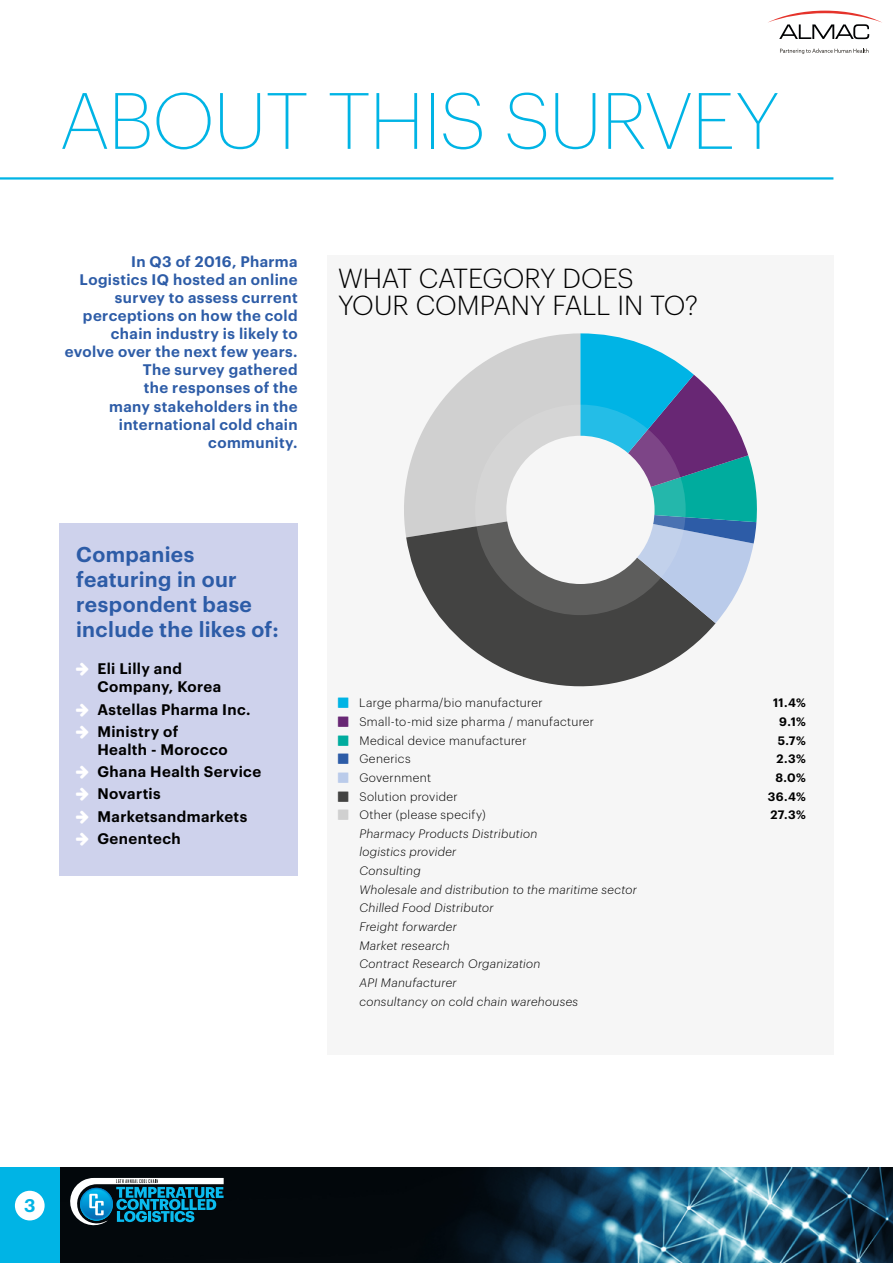
<style>
.page{position:relative;width:893px;height:1263px;background:#fff}
.page>*{position:absolute;margin:0;border:0;box-sizing:border-box;transform-origin:0 0}
.t1{font:200 78px "Graphik";letter-spacing:-.015em;color:#00b4e5}
.t2{font:300 27px/27px "Graphik";letter-spacing:-.01em;color:#000}
.t3{font:600 21px/25.2px "Graphik";letter-spacing:.02em;color:#2d5ca7}
.t4{font:600 18px "Graphik";color:#00b4e5}
.t5{font:600 15px/18px "Graphik";letter-spacing:.025em;color:#2d5ca7;text-align:right}
.t6{font:600 15px/22.2px "Graphik";letter-spacing:.025em;color:#000}
.t7{font:italic 300 12px/18.6px "Graphik";letter-spacing:.025em;color:#000}
.t8{font:300 12px "Graphik";letter-spacing:.03em;color:#000}
.t9{font:600 12px "Graphik";color:#000}
</style>
<div class="page">
<img style="left:60px;top:1167px;width:833px;height:96px">
<svg style="left:70px;top:1178px;width:154px;height:47px;background:#317086"></svg>
<div style="left:0;top:1167px;width:60px;height:96px;background:#00b4e5"></div>
<div style="left:15px;top:1191px;width:30px;height:29px;background:#fff;border-radius:50%"></div>
<div style="left:327px;top:255px;width:506px;height:799px;background:#f6f6f6"></div>
<svg style="left:445px;top:623px;width:271px;height:64px;fill:#434342"></svg>
<svg style="left:404px;top:333px;width:353px;height:290px"></svg>
<hr style="left:0;top:177px;width:833px;height:3px;background:#00b4e5">
<div style="left:60px;top:523px;width:238px;height:353px;background:#ced2ec"></div>
<svg style="left:475px;top:405px;width:211px;height:210px"></svg>
<svg style="left:768px;top:11px;width:114px;height:28px"></svg>
<svg style="left:780px;top:48px;width:88px;height:6px"></svg>
<h1 class="t1" style="left:60px;top:65px;width:721px">ABOUT THIS SURVEY</h1>
<p class="t5" style="left:65px;top:252px;width:234px">In Q3 of 2016, Pharma<br>Logistics IQ hosted an online survey to assess current perceptions on how the cold chain industry is likely to evolve over the next few years.<br>The survey gathered<br>the responses of the<br>many stakeholders in the international cold chain community.</p>
<h3 class="t3" style="left:76px;top:539px;width:204px">Companies featuring in our respondent base include the likes of:</h3>
<p class="t6" style="left:97px;top:659px;width:125px;line-height:18px">Eli Lilly and<br>Company, Korea</p>
<p class="t6" style="left:97px;top:697px;width:155px">Astellas Pharma Inc.<br>Ministry of</p>
<p class="t6" style="left:97px;top:737px;width:165px">Health - Morocco<br>Ghana Health Service<br>Novartis<br>Marketsandmarkets<br>Genentech</p>
<h2 class="t2" style="left:338px;top:262px;width:361px">WHAT CATEGORY DOES<br>YOUR COMPANY FALL IN TO?</h2>
<p class="t8" style="left:359px;top:694px;width:185px">Large pharma/bio manufacturer</p>
<p class="t9" style="left:773px;top:694px;width:34px">11.4%</p>
<p class="t8" style="left:359px;top:713px;width:236px">Small-to-mid size pharma / manufacturer</p>
<p class="t9" style="left:779px;top:712px;width:28px">9.1%</p>
<p class="t8" style="left:359px;top:731px;width:169px">Medical device manufacturer</p>
<p class="t9" style="left:778px;top:731px;width:30px">5.7%</p>
<p class="t8" style="left:359px;top:750px;width:53px">Generics</p>
<p class="t9" style="left:776px;top:750px;width:31px">2.3%</p>
<p class="t8" style="left:359px;top:769px;width:73px">Government</p>
<p class="t9" style="left:775px;top:768px;width:32px">8.0%</p>
<p class="t8" style="left:359px;top:787px;width:100px">Solution provider</p>
<p class="t9" style="left:768px;top:787px;width:39px">36.4%</p>
<p class="t8" style="left:359px;top:806px;width:128px">Other (please specify)</p>
<p class="t9" style="left:770px;top:806px;width:37px">27.3%</p>
<p class="t7" style="left:359px;top:823px;width:279px">Pharmacy Products Distribution<br>logistics provider<br>Consulting<br>Wholesale and distribution to the maritime sector<br>Chilled Food Distributor<br>Freight forwarder<br>Market research<br>Contract Research Organization<br>API Manufacturer<br>consultancy on cold chain warehouses</p>
<h3 class="t4" style="left:24px;top:1191px;width:13px">3</h3>
</div>
